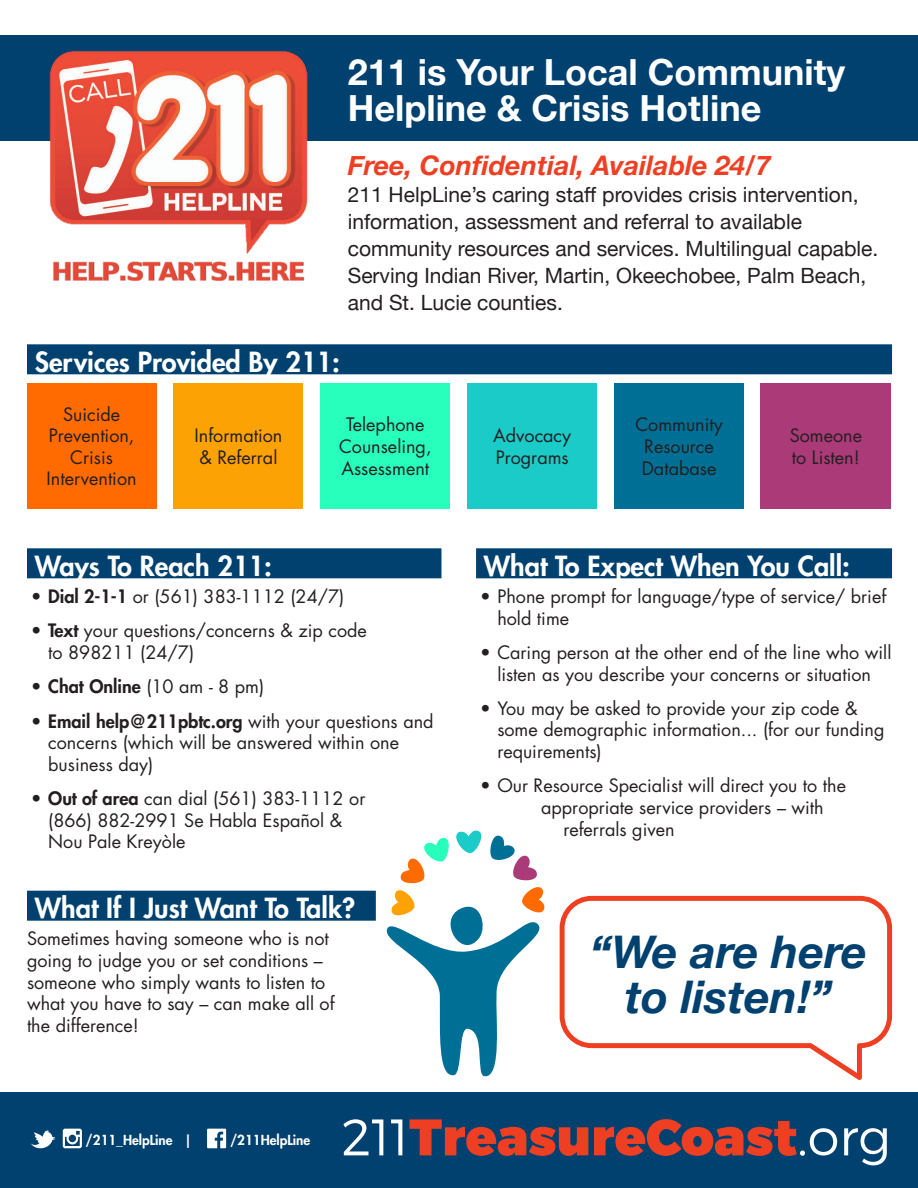
<style>
.page{position:relative;width:918px;height:1188px;background:#fff}
.page>*{position:absolute;margin:0;border:0;box-sizing:border-box;transform-origin:0 0}
.t1{font:51.3px "Trueno Blk";color:#ef3f23}
.t2{font:italic 700 45px/45px "Helvetica Neue";color:#01416f;text-align:center}
.t3{font:700 36px/36px "Helvetica Neue";color:#fff}
.HIGHLIGHT_BLUE{font:800 27px "Futura";color:#fff}
.t4{font:italic 700 27px "Helvetica Neue";color:#ef3f23}
.t5{font:21px/27px "Helvetica Neue";color:#231f20}
.t6{font:18px/21.6px "Futura";color:#231f20}
.t7{font:800 18px "Futura";color:#231f20}
.t8{font:800 13.5px "Futura";color:#fff}
.s1{font-weight:800}
.s2{font-weight:400}
.s3{font-family:"Trueno Lt";color:#fff}
</style>
<div class="page">
<div style="left:0;top:36px;width:918px;height:105px;background:#01416f"></div>
<div style="left:0;top:1092px;width:918px;height:96px;background:#01416f"></div>
<div style="left:27px;top:548px;width:414px;height:30px;background:#01416f"></div>
<div style="left:27px;top:891px;width:349px;height:30px;background:#01416f"></div>
<div style="left:27px;top:344px;width:865px;height:30px;background:#01416f"></div>
<img style="left:49px;top:51px;width:259px;height:230px">
<div style="left:476px;top:548px;width:416px;height:30px;background:#01416f"></div>
<div style="left:27px;top:383px;width:129px;height:126px;background:#ff6b00"></div>
<div style="left:174px;top:383px;width:129px;height:126px;background:#fda205"></div>
<div style="left:321px;top:383px;width:129px;height:126px;background:#28ffbd"></div>
<div style="left:468px;top:383px;width:129px;height:126px;background:#1acbc7"></div>
<div style="left:614px;top:383px;width:130px;height:126px;background:#006f95"></div>
<div style="left:761px;top:383px;width:130px;height:126px;background:#ab3a78"></div>
<svg style="left:560px;top:896px;width:332px;height:184px"></svg>
<svg style="left:31px;top:1130px;width:24px;height:18px"></svg>
<svg style="left:63px;top:1129px;width:19px;height:19px"></svg>
<svg style="left:207px;top:1129px;width:19px;height:19px"></svg>
<svg style="left:386px;top:830px;width:159px;height:247px"></svg>
<p class="t3" style="left:348px;top:55px;width:499px">211 is Your Local Community<br>Helpline &amp; Crisis Hotline</p>
<p class="t4" style="left:348px;top:144px;width:425px">Free, Confidential, Available 24/7</p>
<p class="t5" style="left:348px;top:182px;width:532px">211 HelpLine’s caring staff provides crisis intervention, information, assessment and referral to available community resources and services. Multilingual capable.<br>Serving Indian River, Martin, Okeechobee, Palm Beach, and St. Lucie counties.</p>
<p class="HIGHLIGHT_BLUE" style="left:35px;top:345px;width:307px">Services Provided By 211:</p>
<p class="t6" style="left:47px;top:403px;width:92px;text-align:center">Suicide<br>Prevention,<br>Crisis<br>Intervention</p>
<p class="t6" style="left:195px;top:425px;width:89px">Information &amp; Referral</p>
<p class="t6" style="left:339px;top:414px;width:94px;text-align:center">Telephone<br>Counseling,<br>Assessment</p>
<p class="t6" style="left:493px;top:425px;width:79px">Advocacy<br>Programs</p>
<p class="t6" style="left:635px;top:414px;width:89px;text-align:center">Community<br>Resource<br>Database</p>
<p class="t6" style="left:790px;top:425px;width:74px">Someone to Listen!</p>
<p class="HIGHLIGHT_BLUE" style="left:35px;top:549px;width:239px">Ways To Reach 211:</p>
<p class="t6" style="left:31px;top:586px;width:315px"><span class="s1">• Dial 2-1-1</span> or (561) 383-1112 (24/7)</p>
<p class="t6" style="left:48px;top:620px;width:320px;text-indent:-17px"><span class="s1">• Text</span> your questions/concerns &amp; zip code to 898211 (24/7)</p>
<p class="t7" style="left:31px;top:675px;width:235px">• Chat Online <span class="s2">(10 am - 8 pm)</span></p>
<p class="t6" style="left:48px;top:710px;width:387px;text-indent:-17px"><span class="s1">• Email help@211pbtc.org</span> with your questions and concerns (which will be answered within one business day)</p>
<p class="t6" style="left:48px;top:788px;width:319px;text-indent:-17px"><span class="s1">• Out of area</span> can dial (561) 383-1112 or (866) 882-2991 Se Habla Español &amp;<br>Nou Pale Kreyòle</p>
<p class="HIGHLIGHT_BLUE" style="left:35px;top:891px;width:322px">What If I Just Want To Talk?</p>
<p class="t6" style="left:27px;top:928px;width:309px">Sometimes having someone who is not going to judge you or set conditions – someone who simply wants to listen to what you have to say – can make all of the difference!</p>
<p class="HIGHLIGHT_BLUE" style="left:484px;top:549px;width:368px">What To Expect When You Call:</p>
<p class="t6" style="left:497px;top:586px;width:390px;text-indent:-17px">• Phone prompt for language/type of service/ brief hold time</p>
<p class="t6" style="left:480px;top:642px;width:413px;text-align:center">• Caring person at the other end of the line who will listen as you describe your concerns or situation</p>
<p class="t6" style="left:497px;top:698px;width:389px;text-indent:-17px">• You may be asked to provide your zip code &amp; some demographic information... (for our funding requirements)</p>
<p class="t6" style="left:480px;top:775px;width:367px">• Our Resource Specialist will direct you to the</p>
<p class="t6" style="left:541px;top:797px;width:284px">appropriate service providers – with</p>
<p class="t6" style="left:563px;top:818px;width:113px">referrals given</p>
<p class="t2" style="left:590px;top:931px;width:278px">“We are here to listen!”</p>
<p class="t8" style="left:86px;top:1131px;width:108px">/211_HelpLine |</p>
<p class="t8" style="left:230px;top:1131px;width:82px">/211HelpLine</p>
<p class="t1" style="left:341px;top:1105px;width:551px"><span class="s3">211</span>TreasureCoast<span class="s3">.org</span></p>
</div>
